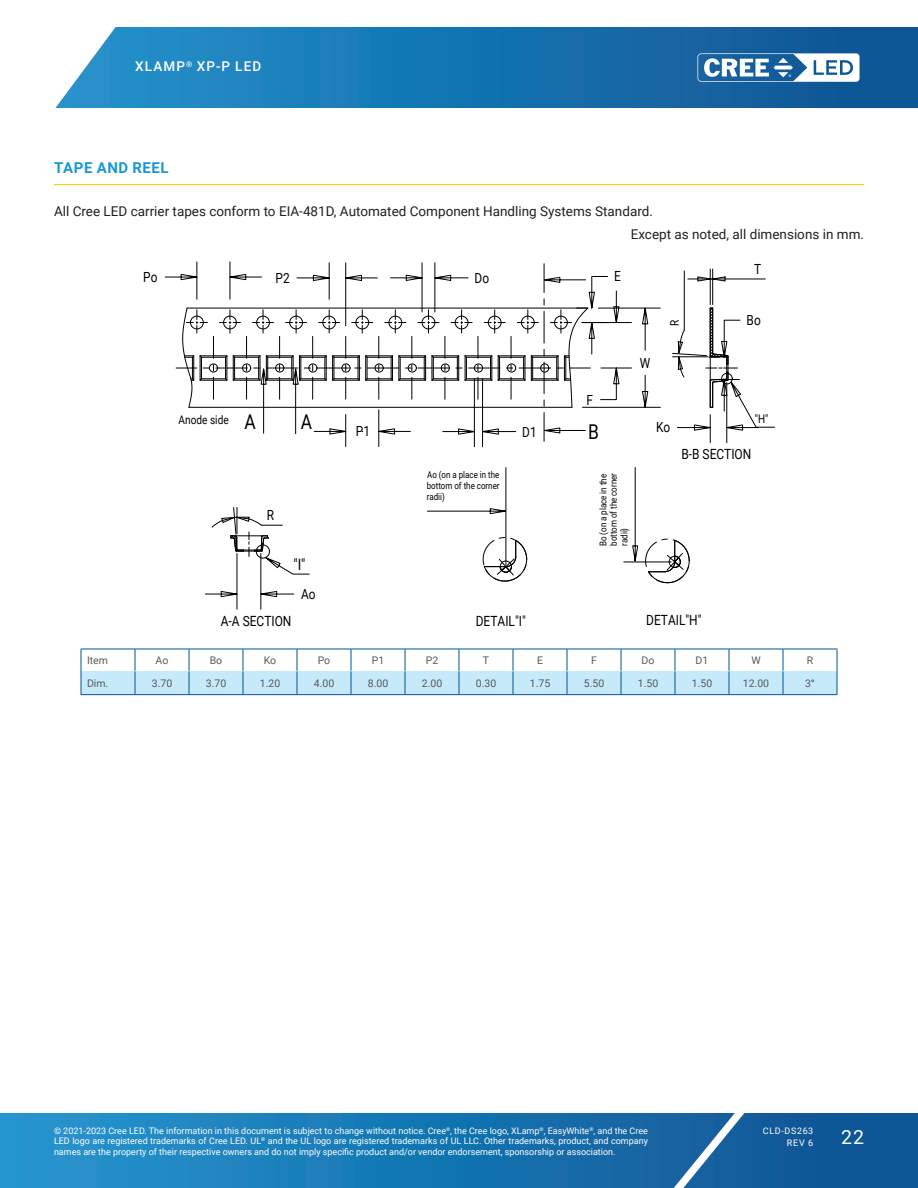
<style>
.page{position:relative;width:918px;height:1188px;background:#fff}
.page>*{position:absolute;margin:0;border:0;box-sizing:border-box;transform-origin:0 0}
.t1{font:20.4px "Roboto";color:#000;scale:.85 1}
.t2{font:19.5px "Roboto";color:#fff}
.t3{font:15.6px "Roboto";color:#000;scale:.85 1}
.Section_heading_with{font:700 15px "Roboto";letter-spacing:.035em;color:#1a98d6}
.t4{font:14.1px "Roboto";color:#000;scale:.85 1}
.t5{font:13.95px "Roboto";color:#000;scale:.85 1}
.Text_justify{font:13.5px "Roboto";color:#231f20}
.t6{font:500 13.5px "Roboto";letter-spacing:.085em;color:#fff}
.t7{font:12.6px "Roboto";color:#000;scale:.85 1}
.t8{font:11.85px "Roboto";color:#000;scale:.85 1}
.t9{font:11.7px "Roboto";color:#000;scale:.85 1}
.table_text_center_re{font:10.5px "Roboto";color:#57585a}
.table_text_left_regu{font:10.5px "Roboto";color:#57585a}
.t10{font:9.45px/10.6px "Roboto";color:#000;text-align:justify;scale:.85 1}
.t11{font:9px/10.8px "Roboto";color:#fff;text-align:justify}
.t12{font:9px/12px "Roboto";letter-spacing:.085em;color:#fff;text-align:right}
.s1{font-weight:700}
</style>
<div class="page">
<svg style="left:0;top:1113px;width:918px;height:75px;background:#1876b2"></svg>
<svg style="left:644px;top:1113px;width:117px;height:75px;background:#296da6"></svg>
<svg style="left:55px;top:27px;width:863px;height:81px;background:#2078b2"></svg>
<svg style="left:698px;top:53px;width:162px;height:29px"></svg>
<hr style="left:54px;top:184px;width:810px;height:1px;background:#fece08">
<svg style="left:81px;top:649px;width:757px;height:46px"></svg>
<hr style="left:135px;top:649px;width:54px;height:1px;background:#005596">
<hr style="left:189px;top:649px;width:54px;height:1px;background:#005596">
<hr style="left:243px;top:649px;width:54px;height:1px;background:#005596">
<hr style="left:297px;top:649px;width:54px;height:1px;background:#005596">
<hr style="left:351px;top:649px;width:54px;height:1px;background:#005596">
<hr style="left:405px;top:649px;width:54px;height:1px;background:#005596">
<hr style="left:459px;top:649px;width:54px;height:1px;background:#005596">
<hr style="left:513px;top:649px;width:54px;height:1px;background:#005596">
<hr style="left:567px;top:649px;width:54px;height:1px;background:#005596">
<hr style="left:621px;top:649px;width:54px;height:1px;background:#005596">
<hr style="left:675px;top:649px;width:54px;height:1px;background:#005596">
<hr style="left:729px;top:649px;width:54px;height:1px;background:#005596">
<hr style="left:783px;top:649px;width:54px;height:1px;background:#005596">
<hr style="left:729px;top:694px;width:54px;height:1px;background:#005596">
<hr style="left:783px;top:694px;width:54px;height:1px;background:#005596">
<hr style="left:482px;top:379px;width:1px;height:68px;background:#000">
<hr style="left:474px;top:379px;width:1px;height:68px;background:#000">
<hr style="left:260px;top:554px;width:1px;height:55px;background:#000">
<hr style="left:237px;top:554px;width:1px;height:55px;background:#000">
<svg style="left:205px;top:590px;width:89px;height:8px"></svg>
<hr style="left:345px;top:415px;width:1px;height:32px;background:#000">
<hr style="left:378px;top:410px;width:1px;height:37px;background:#000">
<hr style="left:345px;top:263px;width:1px;height:63px;background:#000">
<hr style="left:329px;top:263px;width:1px;height:36px;background:#000">
<hr style="left:230px;top:262px;width:1px;height:37px;background:#000">
<hr style="left:196px;top:262px;width:1px;height:37px;background:#000">
<hr style="left:422px;top:263px;width:1px;height:49px;background:#000">
<hr style="left:434px;top:263px;width:1px;height:49px;background:#000">
<hr style="left:598px;top:308px;width:62px;height:1px;background:#000">
<hr style="left:582px;top:407px;width:78px;height:1px;background:#000">
<svg style="left:642px;top:307px;width:7px;height:43px"></svg>
<svg style="left:642px;top:375px;width:7px;height:33px"></svg>
<hr style="left:582px;top:322px;width:50px;height:1px;background:#000">
<hr style="left:601px;top:368px;width:31px;height:1px;background:#000">
<svg style="left:632px;top:467px;width:7px;height:95px"></svg>
<svg style="left:427px;top:508px;width:80px;height:7px"></svg>
<hr style="left:505px;top:468px;width:1px;height:97px;background:#000">
<hr style="left:684px;top:271px;width:1px;height:59px;background:#000">
<hr style="left:710px;top:269px;width:1px;height:36px;background:#000">
<hr style="left:712px;top:269px;width:1px;height:36px;background:#000">
<hr style="left:624px;top:562px;width:47px;height:1px;background:#000">
<hr style="left:725px;top:279px;width:40px;height:1px;background:#000">
<svg style="left:645px;top:538px;width:45px;height:46px"></svg>
<svg style="left:482px;top:537px;width:46px;height:45px"></svg>
<div style="left:669px;top:556px;width:12px;height:12px;border:1px solid #000;border-radius:50%"></div>
<div style="left:500px;top:561px;width:12px;height:12px;border:1px solid #000;border-radius:50%"></div>
<svg style="left:165px;top:264px;width:455px;height:177px"></svg>
<svg style="left:688px;top:276px;width:38px;height:6px"></svg>
<svg style="left:672px;top:307px;width:103px;height:136px"></svg>
<svg style="left:211px;top:507px;width:99px;height:68px"></svg>
<h3 class="t6" style="left:135px;top:57px;width:128px">XLAMP<sup>®</sup> XP-P LED</h3>
<p class="Section_heading_with" style="left:54px;top:157px;width:116px">TAPE AND REEL</p>
<p class="Text_justify" style="left:54px;top:202px;width:600px">All Cree LED carrier tapes conform to EIA-481D, Automated Component Handling Systems Standard.</p>
<p class="Text_justify" style="left:631px;top:224px;width:235px">Except as noted, all dimensions in mm.</p>
<p class="t5" style="left:143px;top:267px;width:18px">Po</p>
<p class="t5" style="left:276px;top:268px;width:18px">P2</p>
<p class="t5" style="left:475px;top:268px;width:19px">Do</p>
<p class="t5" style="left:614px;top:267px;width:9px">E</p>
<p class="t8" style="left:666px;top:326px;width:9px;rotate:-90deg">R</p>
<p class="t5" style="left:754px;top:259px;width:10px">T</p>
<p class="t5" style="left:747px;top:310px;width:18px">Bo</p>
<p class="t8" style="left:179px;top:411px;width:60px">Anode side</p>
<p class="t1" style="left:245px;top:407px;width:15px">A</p>
<p class="t1" style="left:301px;top:408px;width:15px">A</p>
<p class="t5" style="left:267px;top:506px;width:10px">R</p>
<p class="t3" style="left:293px;top:553px;width:16px">"I"</p>
<p class="t5" style="left:301px;top:584px;width:19px">Ao</p>
<p class="t5" style="left:356px;top:422px;width:18px">P1</p>
<p class="t5" style="left:522px;top:422px;width:18px">D1</p>
<p class="t5" style="left:587px;top:390px;width:9px">F</p>
<p class="t1" style="left:588px;top:417px;width:14px">B</p>
<p class="t5" style="left:640px;top:353px;width:14px">W</p>
<p class="t5" style="left:656px;top:418px;width:18px">Ko</p>
<p class="t10" style="left:427px;top:469px;width:87px">Ao (on a place in the bottom of the corner radii)</p>
<p class="t10" style="left:597px;top:546px;width:87px;rotate:-90deg">Bo (on a place in the bottom of the corner radii)</p>
<p class="t9" style="left:755px;top:410px;width:17px">"H"</p>
<p class="t4" style="left:681px;top:445px;width:84px">B-B SECTION</p>
<p class="t4" style="left:646px;top:611px;width:67px">DETAIL"H"</p>
<p class="t4" style="left:221px;top:611px;width:85px">A-A SECTION</p>
<p class="t4" style="left:476px;top:611px;width:60px">DETAIL"I"</p>
<p class="t7" style="left:365px;top:644px;width:17px">Ko</p>
<p class="t7" style="left:428px;top:645px;width:17px">Po</p>
<p class="table_text_left_regu" style="left:87px;top:653px;width:23px">Item</p>
<p class="table_text_center_re" style="left:156px;top:653px;width:14px">Ao</p>
<p class="table_text_center_re" style="left:210px;top:653px;width:14px">Bo</p>
<p class="table_text_center_re" style="left:264px;top:653px;width:14px">Ko</p>
<p class="table_text_center_re" style="left:318px;top:653px;width:14px">Po</p>
<p class="table_text_center_re" style="left:372px;top:653px;width:14px">P1</p>
<p class="table_text_center_re" style="left:426px;top:653px;width:14px">P2</p>
<p class="table_text_center_re" style="left:483px;top:653px;width:8px">T</p>
<p class="table_text_center_re" style="left:537px;top:653px;width:7px">E</p>
<p class="table_text_center_re" style="left:591px;top:653px;width:7px">F</p>
<p class="table_text_center_re" style="left:642px;top:653px;width:14px">Do</p>
<p class="table_text_center_re" style="left:696px;top:653px;width:14px">D1</p>
<p class="table_text_center_re" style="left:751px;top:653px;width:11px">W</p>
<p class="table_text_center_re" style="left:807px;top:653px;width:8px">R</p>
<p class="table_text_left_regu" style="left:87px;top:675px;width:23px">Dim.</p>
<p class="table_text_center_re" style="left:152px;top:675px;width:22px">3.70</p>
<p class="table_text_center_re" style="left:206px;top:675px;width:22px">3.70</p>
<p class="table_text_center_re" style="left:260px;top:675px;width:22px">1.20</p>
<p class="table_text_center_re" style="left:314px;top:675px;width:22px">4.00</p>
<p class="table_text_center_re" style="left:368px;top:675px;width:22px">8.00</p>
<p class="table_text_center_re" style="left:422px;top:675px;width:22px">2.00</p>
<p class="table_text_center_re" style="left:476px;top:675px;width:22px">0.30</p>
<p class="table_text_center_re" style="left:530px;top:675px;width:22px">1.75</p>
<p class="table_text_center_re" style="left:584px;top:675px;width:22px">5.50</p>
<p class="table_text_center_re" style="left:638px;top:675px;width:22px">1.50</p>
<p class="table_text_center_re" style="left:692px;top:675px;width:22px">1.50</p>
<p class="table_text_center_re" style="left:743px;top:675px;width:28px">12.00</p>
<p class="table_text_center_re" style="left:805px;top:675px;width:11px">3<span class="s1">°</span></p>
<p class="t8" style="left:358px;top:671px;width:25px">3.35</p>
<p class="t8" style="left:428px;top:671px;width:25px">4.00</p>
<p class="t8" style="left:636px;top:671px;width:25px">0.36</p>
<p class="t8" style="left:701px;top:671px;width:25px">1.75</p>
<p class="t11" style="left:54px;top:1125px;width:596px">© 2021-2023 Cree LED. The information in this document is subject to change without notice. Cree<sup>®</sup>, the Cree logo, XLamp<sup>®</sup>, EasyWhite<sup>®</sup>, and the Cree LED logo are registered trademarks of Cree LED. UL<sup>®</sup> and the UL logo are registered trademarks of UL LLC. Other trademarks, product, and company names are the property of their respective owners and do not imply specific product and/or vendor endorsement, sponsorship or association.</p>
<p class="t12" style="left:763px;top:1124px;width:52px">CLD-DS263<br>REV 6</p>
<h2 class="t2" style="left:841px;top:1123px;width:24px">22</h2>
</div>
